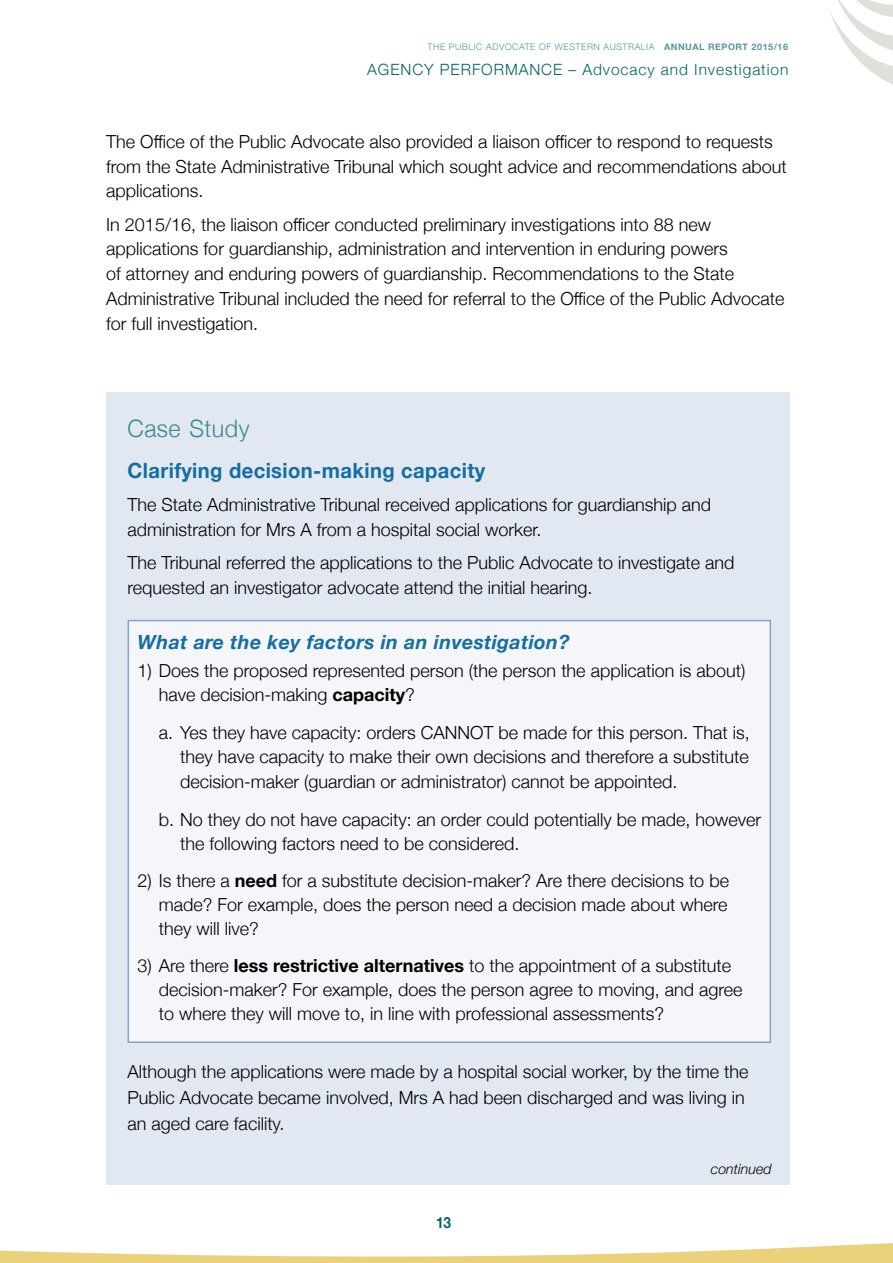
<style>
.page{position:relative;width:893px;height:1263px;background:#fff}
.page>*{position:absolute;margin:0;border:0;box-sizing:border-box;transform-origin:0 0}
.t1{font:300 24px "Helvetica Neue";letter-spacing:.02em;color:#3c888e}
.t2{font:700 21px "Helvetica Neue";letter-spacing:.02em;color:#136ea1;scale:.96 1}
.t3{font:italic 700 19.5px "Helvetica Neue";letter-spacing:.02em;color:#136ea1}
.t4{font:300 18px/24.8px "Helvetica Neue";color:#000}
.t5{font:300 15.45px "Helvetica Neue";letter-spacing:.06em;color:#006469}
.t6{font:700 15.45px "Helvetica Neue";color:#006469;scale:.89 1}
.t7{font:italic 300 14.25px "Helvetica Neue";color:#000}
.t8{font:300 9px "Helvetica Neue";letter-spacing:.06em;color:#56959b}
.s1{font-weight:700}
</style>
<div class="page">
<svg style="left:0;top:1243px;width:893px;height:20px"></svg>
<svg style="left:830px;top:0;width:63px;height:85px"></svg>
<div style="left:106px;top:393px;width:683px;height:792px;background:#e2e8f1"></div>
<div style="left:128px;top:621px;width:642px;height:421px;background:#f4f6fa"></div>
<div style="left:128px;top:620px;width:643px;height:423px;border:2px solid #84a5c9"></div>
<p class="t8" style="left:428px;top:40px;width:362px">THE PUBLIC ADVOCATE OF WESTERN AUSTRALIA <span class="s1">ANNUAL REPORT 2015/16</span></p>
<p class="t5" style="left:367px;top:57px;width:423px">AGENCY PERFORMANCE – Advocacy and Investigation</p>
<p class="t4" style="left:106px;top:128px;width:682px">The Office of the Public Advocate also provided a liaison officer to respond to requests from the State Administrative Tribunal which sought advice and recommendations about applications.</p>
<p class="t4" style="left:106px;top:210px;width:680px">In 2015/16, the liaison officer conducted preliminary investigations into 88 new applications for guardianship, administration and intervention in enduring powers<br>of attorney and enduring powers of guardianship. Recommendations to the State Administrative Tribunal included the need for referral to the Office of the Public Advocate for full investigation.</p>
<h1 class="t1" style="left:128px;top:409px;width:123px">Case Study</h1>
<p class="t2" style="left:128px;top:454px;width:374px">Clarifying decision-making capacity</p>
<p class="t4" style="left:128px;top:491px;width:585px">The State Administrative Tribunal received applications for guardianship and administration for Mrs A from a hospital social worker.</p>
<p class="t4" style="left:128px;top:549px;width:608px">The Tribunal referred the applications to the Public Advocate to investigate and requested an investigator advocate attend the initial hearing.</p>
<p class="t3" style="left:138px;top:627px;width:434px">What are the key factors in an investigation?</p>
<p class="t4" style="left:159px;top:657px;width:588px;line-height:24px;text-indent:-21px">1) Does the proposed represented person (the person the application is about) have decision-making <span class="s1">capacity</span>?</p>
<p class="t4" style="left:180px;top:718px;width:571px;text-align:justify;text-indent:-21px">a. Yes they have capacity: orders CANNOT be made for this person. That is, they have capacity to make their own decisions and therefore a substitute decision-maker (guardian or administrator) cannot be appointed.</p>
<p class="t4" style="left:180px;top:805px;width:582px;text-indent:-21px">b. No they do not have capacity: an order could potentially be made, however the following factors need to be considered.</p>
<p class="t4" style="left:159px;top:867px;width:572px;line-height:24px;text-align:justify;text-indent:-21px">2) Is there a <span class="s1">need</span> for a substitute decision-maker? Are there decisions to be made? For example, does the person need a decision made about where they will live?</p>
<p class="t4" style="left:159px;top:952px;width:585px;line-height:24px;text-indent:-21px">3) Are there <span class="s1">less restrictive alternatives</span> to the appointment of a substitute decision-maker? For example, does the person agree to moving, and agree to where they will move to, in line with professional assessments?</p>
<p class="t4" style="left:128px;top:1057px;width:622px;line-height:26.2px">Although the applications were made by a hospital social worker, by the time the<br>Public Advocate became involved, Mrs A had been discharged and was living in an aged care facility.</p>
<p class="t6" style="left:436px;top:1210px;width:18px">13</p>
<p class="t7" style="left:711px;top:1158px;width:62px">continued</p>
</div>
